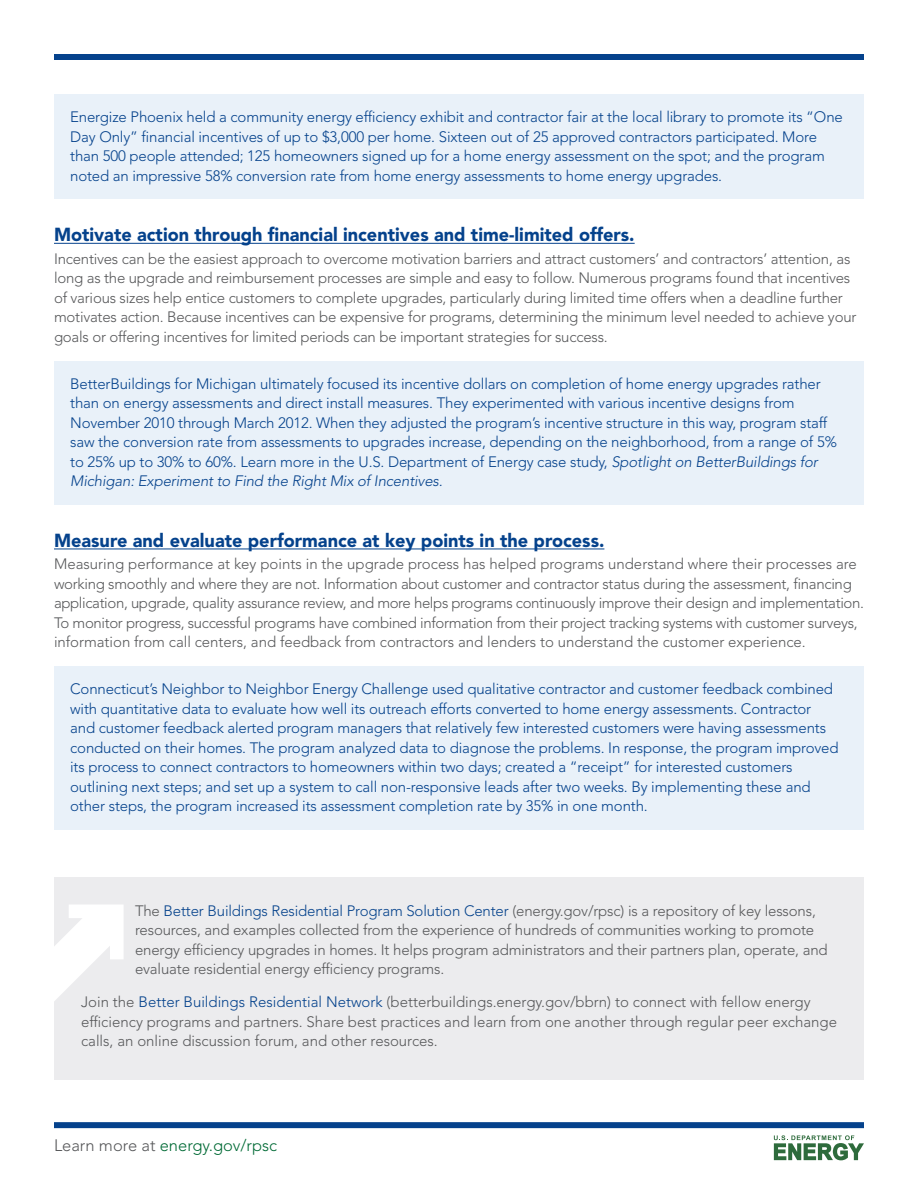
<style>
.page{position:relative;width:918px;height:1188px;background:#fff}
.page>*{position:absolute;margin:0;border:0;box-sizing:border-box;transform-origin:0 0}
.Body_Text_Head{font:900 18.75px "Avenir LT Std";color:#05428c}
.t1{font:300 16.5px "Avenir LT Std";color:#006a35}
.Body_Text{font:300 15px/19.5px "Avenir LT Std";letter-spacing:-.015em;color:#57585a}
.Body_Text_Box{font:300 15px/19.5px "Avenir LT Std";letter-spacing:-.01em;color:#05428c}
.s1{font-style:italic}
.s2{color:#05428c}
.s3{color:#57585a}
</style>
<div class="page">
<div style="left:54px;top:54px;width:810px;height:6px;background:#05428c"></div>
<div style="left:54px;top:1122px;width:810px;height:6px;background:#05428c"></div>
<svg style="left:774px;top:1135px;width:90px;height:25px"></svg>
<hr style="left:54px;top:243px;width:581px;height:1px;background:#05428c">
<hr style="left:54px;top:548px;width:550px;height:1px;background:#05428c">
<div style="left:54px;top:94px;width:810px;height:105px;background:#e9f1f9"></div>
<div style="left:54px;top:361px;width:810px;height:144px;background:#e9f1f9"></div>
<div style="left:54px;top:667px;width:810px;height:163px;background:#e9f1f9"></div>
<div style="left:54px;top:878px;width:810px;height:202px;background:#ececee"></div>
<svg style="left:54px;top:905px;width:70px;height:96px"></svg>
<p class="Body_Text_Box" style="left:70px;top:107px;width:774px">Energize Phoenix held a community energy efficiency exhibit and contractor fair at the local library to promote its “One Day Only” financial incentives of up to $3,000 per home. Sixteen out of 25 approved contractors participated. More than 500 people attended; 125 homeowners signed up for a home energy assessment on the spot; and the program noted an impressive 58% conversion rate from home energy assessments to home energy upgrades.</p>
<p class="Body_Text_Head" style="left:54px;top:224px;width:582px">Motivate action through financial incentives and time-limited offers.</p>
<p class="Body_Text" style="left:54px;top:249px;width:804px">Incentives can be the easiest approach to overcome motivation barriers and attract customers’ and contractors’ attention, as long as the upgrade and reimbursement processes are simple and easy to follow. Numerous programs found that incentives of various sizes help entice customers to complete upgrades, particularly during limited time offers when a deadline further motivates action. Because incentives can be expensive for programs, determining the minimum level needed to achieve your goals or offering incentives for limited periods can be important strategies for success.</p>
<p class="Body_Text_Box" style="left:70px;top:374px;width:768px">BetterBuildings for Michigan ultimately focused its incentive dollars on completion of home energy upgrades rather than on energy assessments and direct install measures. They experimented with various incentive designs from November 2010 through March 2012. When they adjusted the program’s incentive structure in this way, program staff saw the conversion rate from assessments to upgrades increase, depending on the neighborhood, from a range of 5% to 25% up to 30% to 60%. Learn more in the U.S. Department of Energy case study, <span class="s1">Spotlight on BetterBuildings for Michigan: Experiment to Find the Right Mix of Incentives.</span></p>
<p class="Body_Text_Head" style="left:54px;top:529px;width:552px">Measure and evaluate performance at key points in the process.</p>
<p class="Body_Text" style="left:54px;top:554px;width:811px">Measuring performance at key points in the upgrade process has helped programs understand where their processes are working smoothly and where they are not. Information about customer and contractor status during the assessment, financing application, upgrade, quality assurance review, and more helps programs continuously improve their design and implementation.<br>To monitor progress, successful programs have combined information from their project tracking systems with customer surveys, information from call centers, and feedback from contractors and lenders to understand the customer experience.</p>
<p class="Body_Text_Box" style="left:70px;top:679px;width:770px">Connecticut’s Neighbor to Neighbor Energy Challenge used qualitative contractor and customer feedback combined with quantitative data to evaluate how well its outreach efforts converted to home energy assessments. Contractor and customer feedback alerted program managers that relatively few interested customers were having assessments conducted on their homes. The program analyzed data to diagnose the problems. In response, the program improved its process to connect contractors to homeowners within two days; created a “receipt” for interested customers outlining next steps; and set up a system to call non-responsive leads after two weeks. By implementing these and other steps, the program increased its assessment completion rate by 35% in one month.</p>
<p class="Body_Text" style="left:135px;top:901px;width:694px">The <span class="s2">Better Buildings Residential Program Solution Center</span> (energy.gov/rpsc) is a repository of key lessons, resources, and examples collected from the experience of hundreds of communities working to promote energy efficiency upgrades in homes. It helps program administrators and their partners plan, operate, and evaluate residential energy efficiency programs.</p>
<p class="Body_Text" style="left:81px;top:992px;width:758px">Join the <span class="s2">Better Buildings Residential Network</span> (betterbuildings.energy.gov/bbrn) to connect with fellow energy efficiency programs and partners. Share best practices and learn from one another through regular peer exchange calls, an online discussion forum, and other resources.</p>
<p class="t1" style="left:54px;top:1136px;width:225px"><span class="s3">Learn more at</span> energy.gov/rpsc</p>
</div>
